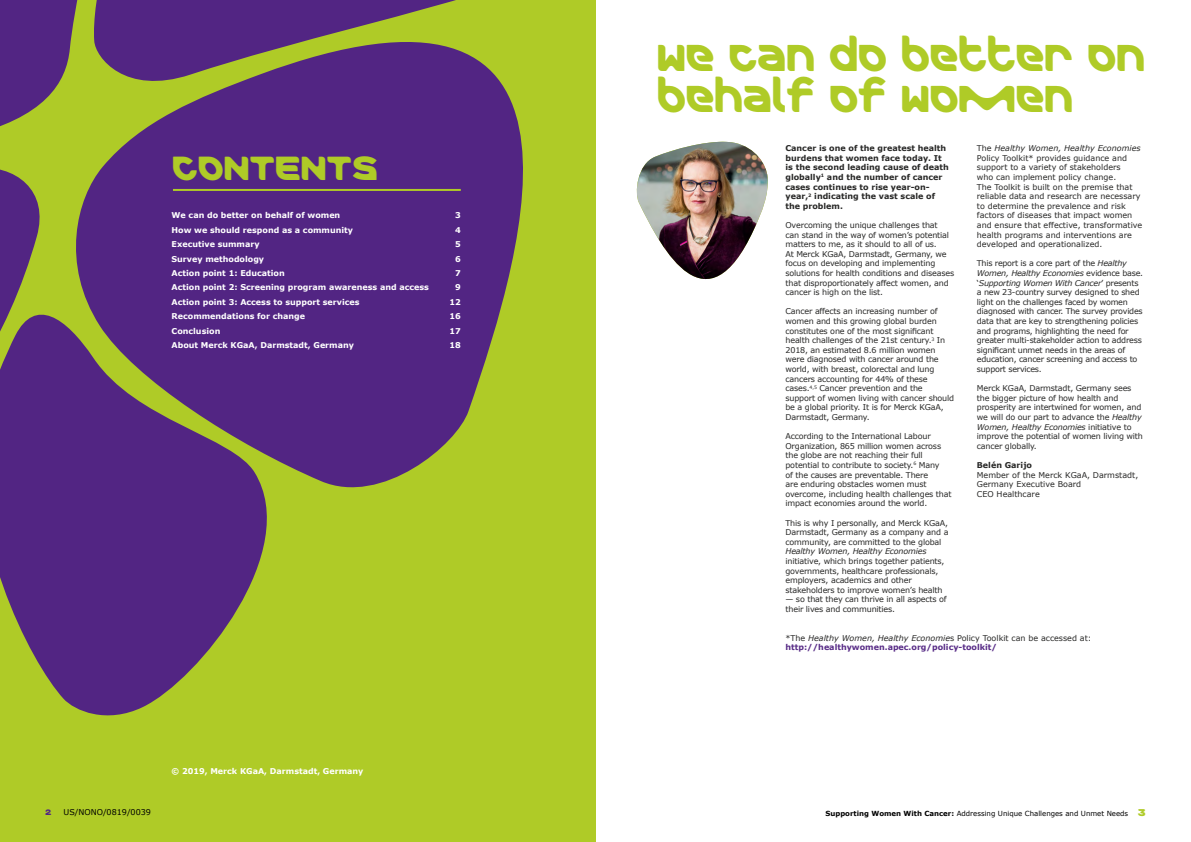
<style>
.page{position:relative;width:1191px;height:842px;background:#fff}
.page>*{position:absolute;margin:0;border:0;box-sizing:border-box;transform-origin:0 0}
.t1{font:38px/40.8px "Merck";color:#afcb27}
.t2{font:34px "Merck";color:#afcb27}
.t3{font:8px/9.6px "Verdana";letter-spacing:-.02em;color:#282827}
.t4{font:8px/9.6px "Verdana";color:#282827}
.t5{font:700 8px "Verdana";color:#fff}
.t6{font:700 8px/9.6px "Verdana";color:#282827}
.t7{font:700 8px/9.6px "Verdana";color:#592d87}
.t8{font:italic 8px "Verdana";letter-spacing:-.02em;color:#282827}
.t9{font:8px "Verdana";color:#000}
.t10{font:8px "Merck";color:#522583}
.t11{font:7px "Verdana";color:#000}
.s1{font-style:italic}
.s2{font-weight:400;color:#282827}
.s3{font-weight:400;font-style:italic;color:#282827}
.s4{font-weight:700}
.s5{font-family:"Merck";font-size:10px;color:#afcb27}
</style>
<div class="page">
<div style="left:0;top:0;width:595px;height:842px;background:#afcb27"></div>
<svg style="left:54px;top:507px;width:213px;height:209px;fill:#522583"></svg>
<svg style="left:118px;top:96px;width:478px;height:411px;fill:#522583"></svg>
<svg style="left:0;top:0;width:118px;height:687px"></svg>
<svg style="left:91px;top:0;width:505px;height:96px;fill:#522583"></svg>
<hr style="left:173px;top:189px;width:288px;height:2px;background:#afcb27">
<img style="left:636px;top:142px;width:132px;height:138px">
<h2 class="t2" style="left:173px;top:148px;width:207px">CONTENTS</h2>
<p class="t5" style="left:171px;top:210px;width:170px">We can do better on behalf of women</p>
<p class="t5" style="left:455px;top:210px;width:7px">3</p>
<p class="t5" style="left:171px;top:225px;width:183px">How we should respond as a community</p>
<p class="t5" style="left:455px;top:225px;width:7px">4</p>
<p class="t5" style="left:171px;top:239px;width:90px">Executive summary</p>
<p class="t5" style="left:455px;top:239px;width:7px">5</p>
<p class="t5" style="left:171px;top:253px;width:94px">Survey methodology</p>
<p class="t5" style="left:455px;top:253px;width:7px">6</p>
<p class="t5" style="left:171px;top:268px;width:115px">Action point 1: Education</p>
<p class="t5" style="left:455px;top:268px;width:7px">7</p>
<p class="t5" style="left:171px;top:282px;width:259px">Action point 2: Screening program awareness and access</p>
<p class="t5" style="left:455px;top:282px;width:7px">9</p>
<p class="t5" style="left:171px;top:297px;width:190px">Action point 3: Access to support services</p>
<p class="t5" style="left:449px;top:297px;width:13px">12</p>
<p class="t5" style="left:171px;top:311px;width:135px">Recommendations for change</p>
<p class="t5" style="left:449px;top:311px;width:13px">16</p>
<p class="t5" style="left:171px;top:325px;width:50px">Conclusion</p>
<p class="t5" style="left:449px;top:325px;width:13px">17</p>
<p class="t5" style="left:171px;top:340px;width:184px">About Merck KGaA, Darmstadt, Germany</p>
<p class="t5" style="left:449px;top:340px;width:13px">18</p>
<p class="t10" style="left:45px;top:807px;width:8px">2</p>
<p class="t9" style="left:63px;top:807px;width:89px">US/NONO/0819/0039</p>
<p class="t5" style="left:171px;top:766px;width:193px">© 2019, Merck KGaA, Darmstadt, Germany</p>
<h1 class="t1" style="left:658px;top:38px;width:489px">WE CAN DO BETTER ON<br>BEHALF OF WOMEN</h1>
<p class="t6" style="left:785px;top:144px;width:165px">Cancer is one of the greatest health burdens that women face today. It is the second leading cause of death globally<sup>1</sup> and the number of cancer cases continues to rise year-on&shy;year,<sup>2</sup> indicating the vast scale of the problem.</p>
<p class="t3" style="left:785px;top:220px;width:170px">Overcoming the unique challenges that<br>can stand in the way of women’s potential matters to me, as it should to all of us.<br>At Merck KGaA, Darmstadt, Germany, we focus on developing and implementing solutions for health conditions and diseases that disproportionately affect women, and cancer is high on the list.</p>
<p class="t3" style="left:785px;top:307px;width:170px">Cancer affects an increasing number of women and this growing global burden constitutes one of the most significant health challenges of the 21st century.<sup>3</sup> In 2018, an estimated 8.6 million women were diagnosed with cancer around the world, with breast, colorectal and lung cancers accounting for 44% of these cases.<sup>4,5</sup> Cancer prevention and the support of women living with cancer should be a global priority. It is for Merck KGaA, Darmstadt, Germany.</p>
<p class="t3" style="left:785px;top:432px;width:168px">According to the International Labour Organization, 865 million women across the globe are not reaching their full potential to contribute to society.<sup>6</sup> Many<br>of the causes are preventable. There<br>are enduring obstacles women must overcome, including health challenges that impact economies around the world.</p>
<p class="t3" style="left:785px;top:518px;width:164px;text-align:justify">This is why I personally, and Merck KGaA, Darmstadt, Germany as a company and a community, are committed to the global</p>
<p class="t8" style="left:785px;top:546px;width:143px">Healthy Women, Healthy Economies</p>
<p class="t3" style="left:785px;top:556px;width:161px">initiative, which brings together patients, governments, healthcare professionals, employers, academics and other stakeholders to improve women’s health</p>
<p class="t3" style="left:785px;top:595px;width:163px">— so that they can thrive in all aspects of their lives and communities.</p>
<p class="t4" style="left:977px;top:144px;width:167px">The <span class="s1">Healthy Women, Healthy Economies </span>Policy Toolkit* provides guidance and support to a variety of stakeholders<br>who can implement policy change.<br>The Toolkit is built on the premise that reliable data and research are necessary to determine the prevalence and risk factors of diseases that impact women and ensure that effective, transformative health programs and interventions are developed and operationalized.</p>
<p class="t3" style="left:977px;top:259px;width:168px">This report is a core part of the <span class="s1">Healthy Women, Healthy Economies</span> evidence base. ‘<span class="s1">Supporting Women With Cancer</span>’ presents a new 23-country survey designed to shed light on the challenges faced by women diagnosed with cancer. The survey provides data that are key to strengthening policies and programs, highlighting the need for greater multi-stakeholder action to address significant unmet needs in the areas of education, cancer screening and access to support services.</p>
<p class="t3" style="left:977px;top:384px;width:168px">Merck KGaA, Darmstadt, Germany sees the bigger picture of how health and prosperity are intertwined for women, and we will do our part to advance the <span class="s1">Healthy Women, Healthy Economies</span> initiative to improve the potential of women living with cancer globally.</p>
<p class="t6" style="left:977px;top:460px;width:57px">Belén Garijo</p>
<p class="t4" style="left:977px;top:470px;width:163px">Member of the Merck KGaA, Darmstadt,<br>Germany Executive Board<br>CEO Healthcare</p>
<p class="t7" style="left:785px;top:633px;width:307px"><span class="s2">*The</span> <span class="s3">Healthy Women, Healthy Economie</span><span class="s2">s Policy Toolkit can be accessed at: </span>http://healthywomen.apec.org/policy-toolkit/</p>
<p class="t11" style="left:825px;top:809px;width:321px"><span class="s4">Supporting Women With Cancer:</span> Addressing Unique Challenges and Unmet Needs <span class="s5">3</span></p>
</div>
